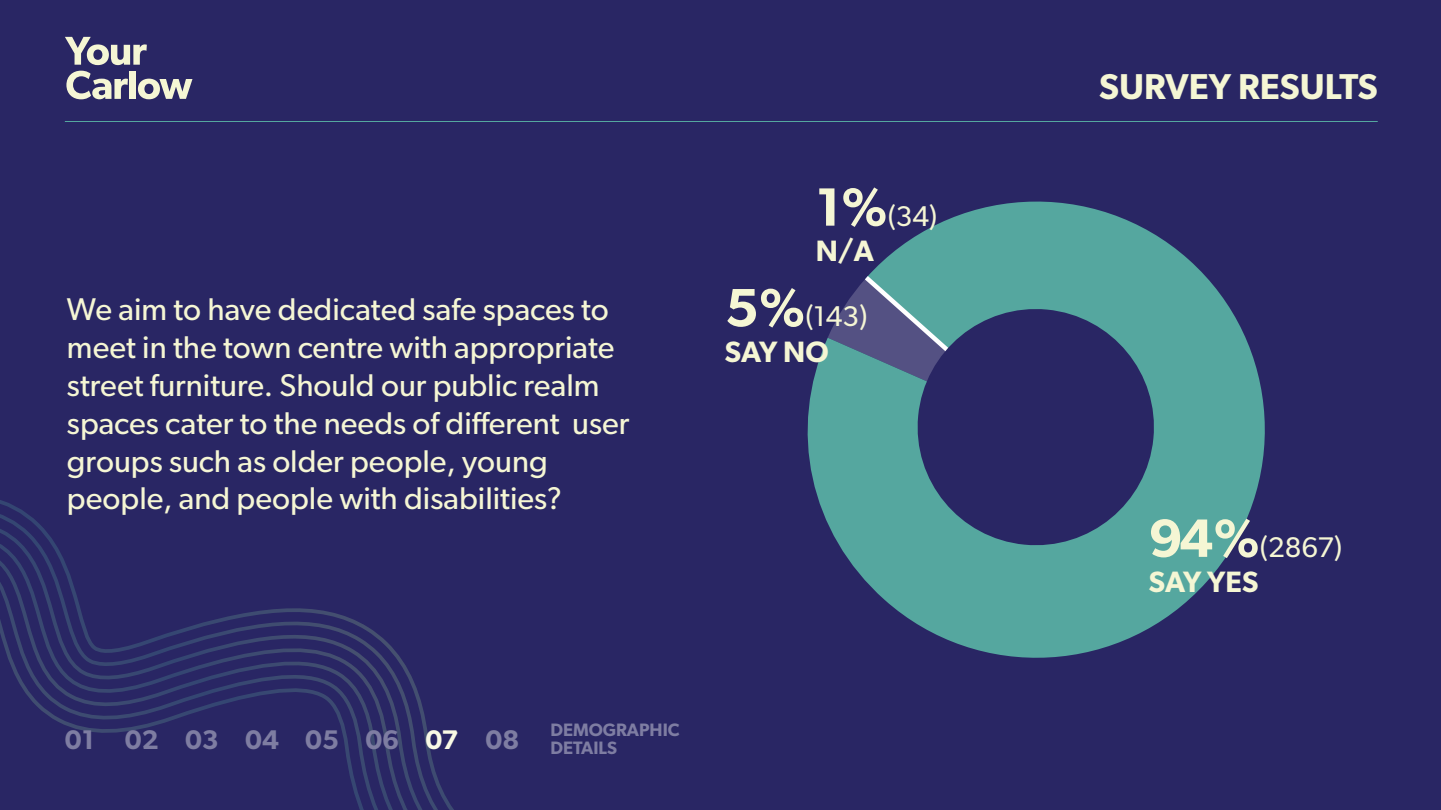
<style>
.page{position:relative;width:1441px;height:810px;background:#fff}
.page>*{position:absolute;margin:0;border:0;box-sizing:border-box;transform-origin:0 0}
.t1{font:600 36px "Gibson";color:#f5f6d4}
.t2{font:31.5px/37.8px "Gibson";color:#f5f6d4}
.t3{font:600 29.55px "Gibson";letter-spacing:-.005em;color:#f5f6d4}
.t4{font:28.5px "Gibson";color:#f5f6d4}
.t5{font:600 27px "Gibson";color:#7e7da2}
.t6{font:600 18px/18px "Gibson";color:#7e7da2}
.s1{font-weight:600;font-size:54px}
.s2{color:#f9fae5}
</style>
<div class="page">
<div style="left:0;top:0;width:1440px;height:810px;background:#292664"></div>
<svg style="left:0;top:36px;width:454px;height:774px"></svg>
<svg style="left:807px;top:201px;width:458px;height:457px;fill:#55a79f"></svg>
<svg style="left:827px;top:271px;width:215px;height:165px"></svg>
<svg style="left:911px;top:303px;width:248px;height:248px"></svg>
<svg style="left:65px;top:37px;width:82px;height:28px"></svg>
<svg style="left:66px;top:71px;width:62px;height:28px"></svg>
<div style="left:130px;top:71px;width:6px;height:28px;background:#f5f6d4"></div>
<svg style="left:138px;top:79px;width:54px;height:20px"></svg>
<hr style="left:65px;top:121px;width:1312px;height:1px;background:#55a79f">
<p class="t2" style="left:67px;top:290px;width:564px">We aim to have dedicated safe spaces to meet in the town centre with appropriate street furniture. Should our public realm spaces cater to the needs of different user groups such as older people, young people, and people with disabilities?</p>
<p class="t4" style="left:815px;top:199px;width:123px"><span class="s1">1%</span>(34)</p>
<p class="t3" style="left:815px;top:233px;width:60px">N/A</p>
<p class="t4" style="left:724px;top:299px;width:144px"><span class="s1">5%</span>(143)</p>
<p class="t3" style="left:724px;top:334px;width:105px">SAY NO</p>
<p class="t5" style="left:65px;top:723px;width:456px">01 02 03 04 05 06 <span class="s2">07</span> 08</p>
<p class="t6" style="left:550px;top:720px;width:131px">DEMOGRAPHIC<br>DETAILS</p>
<p class="t1" style="left:1099px;top:65px;width:280px">SURVEY RESULTS</p>
<p class="t4" style="left:1148px;top:530px;width:195px"><span class="s1">94%</span>(2867)</p>
<p class="t3" style="left:1148px;top:564px;width:111px">SAY YES</p>
</div>
